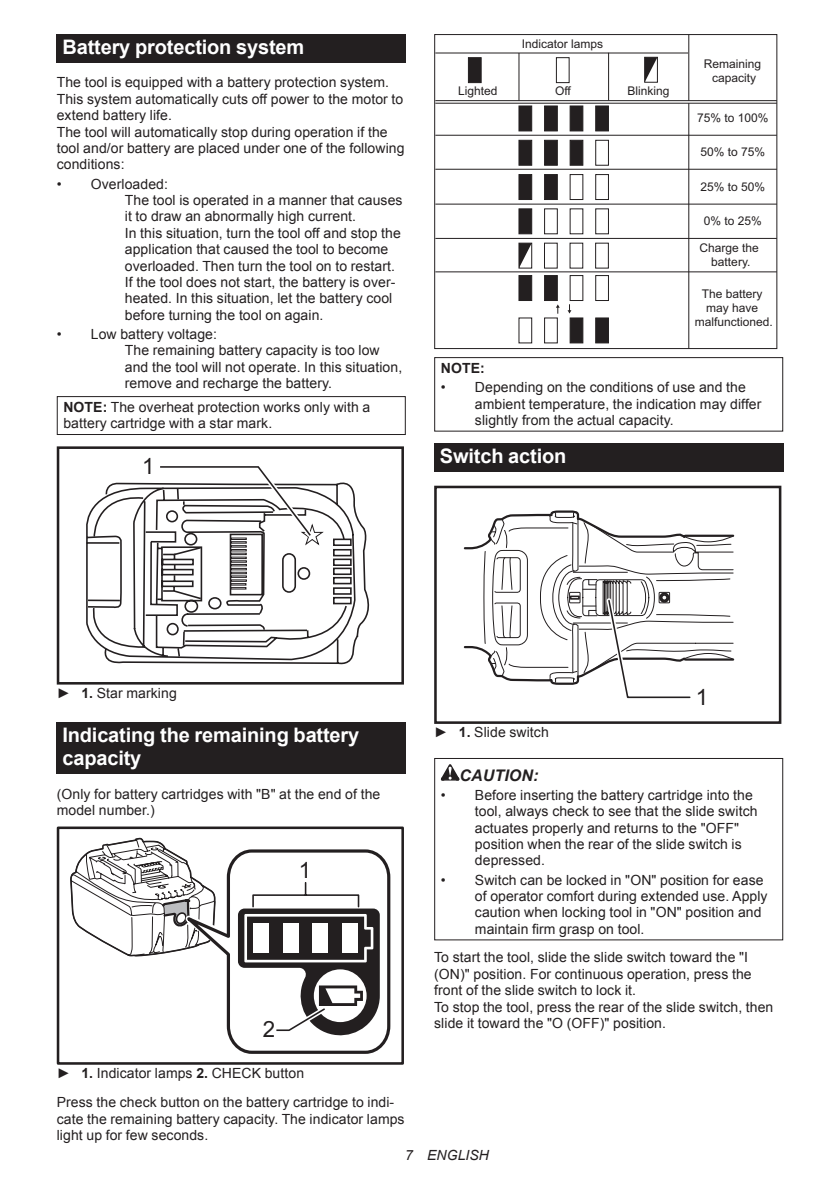
<style>
.page{position:relative;width:840px;height:1191px;background:#fff}
.page>*{position:absolute;margin:0;border:0;box-sizing:border-box;transform-origin:0 0}
.t1{font:22.4px "Arial";color:#231f20}
.t2{font:700 20px/23.4px "Arial";letter-spacing:-.01em;color:#fff}
.t3{font:italic 700 16px "Arial";letter-spacing:.005em;color:#231f20}
.t4{font:14px/16.4px "Arial";letter-spacing:.005em;color:#231f20}
.t5{font:italic 14px "Arial";letter-spacing:.005em;color:#231f20}
.t6{font:700 14px "Arial";color:#231f20}
.t7{font:12px/14px "Arial";color:#231f20;text-align:center}
.s1{font-weight:700}
</style>
<div class="page">
<div style="left:57px;top:34px;width:348px;height:29px;background:#231f20"></div>
<div style="left:57px;top:396px;width:348px;height:39px;border:1px solid #231f20"></div>
<svg style="left:86px;top:482px;width:284px;height:183px"></svg>
<div style="left:333px;top:538px;width:18px;height:8px;border:2px solid #231f20"></div>
<div style="left:333px;top:549px;width:18px;height:7px;border:2px solid #231f20"></div>
<div style="left:333px;top:558px;width:18px;height:8px;border:2px solid #231f20"></div>
<div style="left:333px;top:567px;width:18px;height:8px;border:2px solid #231f20"></div>
<div style="left:333px;top:577px;width:18px;height:7px;border:2px solid #231f20"></div>
<div style="left:333px;top:587px;width:18px;height:8px;border:2px solid #231f20"></div>
<div style="left:333px;top:597px;width:18px;height:7px;border:2px solid #231f20"></div>
<div style="left:230px;top:552px;width:16px;height:3px;border:1px solid #231f20"></div>
<div style="left:230px;top:556px;width:16px;height:3px;border:1px solid #231f20"></div>
<div style="left:230px;top:560px;width:17px;height:3px;border:1px solid #231f20"></div>
<svg style="left:230px;top:564px;width:17px;height:10px"></svg>
<div style="left:230px;top:575px;width:17px;height:3px;border:1px solid #231f20"></div>
<div style="left:230px;top:579px;width:17px;height:3px;border:1px solid #231f20"></div>
<svg style="left:230px;top:583px;width:16px;height:6px"></svg>
<div style="left:57px;top:446px;width:347px;height:238px;border:3px solid #231f20"></div>
<svg style="left:155px;top:466px;width:170px;height:85px"></svg>
<div style="left:57px;top:722px;width:348px;height:52px;background:#231f20"></div>
<div style="left:57px;top:826px;width:347px;height:238px;border:3px solid #231f20"></div>
<svg style="left:69px;top:826px;width:319px;height:238px"></svg>
<svg style="left:467px;top:56px;width:191px;height:28px"></svg>
<svg style="left:517px;top:139px;width:92px;height:205px"></svg>
<svg style="left:518px;top:105px;width:14px;height:27px"></svg>
<svg style="left:544px;top:105px;width:14px;height:27px"></svg>
<svg style="left:569px;top:105px;width:14px;height:27px"></svg>
<svg style="left:595px;top:105px;width:14px;height:27px"></svg>
<hr style="left:435px;top:271px;width:341px;height:1px;background:#231f20">
<hr style="left:435px;top:238px;width:341px;height:1px;background:#231f20">
<hr style="left:435px;top:204px;width:341px;height:1px;background:#231f20">
<hr style="left:435px;top:169px;width:341px;height:1px;background:#231f20">
<hr style="left:435px;top:135px;width:341px;height:1px;background:#231f20">
<hr style="left:435px;top:103px;width:341px;height:1px;background:#231f20">
<hr style="left:435px;top:100px;width:341px;height:1px;background:#231f20">
<hr style="left:435px;top:52px;width:252px;height:1px;background:#231f20">
<div style="left:434px;top:34px;width:342px;height:315px;border:1px solid #231f20"></div>
<hr style="left:607px;top:53px;width:1px;height:47px;background:#231f20">
<hr style="left:518px;top:53px;width:1px;height:48px;background:#231f20">
<hr style="left:688px;top:35px;width:1px;height:66px;background:#231f20">
<hr style="left:688px;top:103px;width:1px;height:245px;background:#231f20">
<div style="left:434px;top:357px;width:348px;height:74px;border:1px solid #231f20"></div>
<div style="left:434px;top:443px;width:348px;height:28px;background:#231f20"></div>
<div style="left:434px;top:486px;width:347px;height:238px;border:3px solid #231f20"></div>
<svg style="left:463px;top:510px;width:272px;height:189px"></svg>
<svg style="left:440px;top:764px;width:19px;height:16px"></svg>
<div style="left:434px;top:758px;width:348px;height:182px;border:1px solid #231f20"></div>
<h2 class="t2" style="left:62px;top:36px;width:243px">Battery protection system</h2>
<p class="t4" style="left:57px;top:74px;width:349px">The tool is equipped with a battery protection system.<br>This system automatically cuts off power to the motor to extend battery life.<br>The tool will automatically stop during operation if the tool and/or battery are placed under one of the following conditions:</p>
<p class="t4" style="left:125px;top:176px;width:279px;text-indent:-68px">• Overloaded:<br>The tool is operated in a manner that causes it to draw an abnormally high current.<br>In this situation, turn the tool off and stop the application that caused the tool to become overloaded. Then turn the tool on to restart.<br>If the tool does not start, the battery is over&shy;heated. In this situation, let the battery cool before turning the tool on again.</p>
<p class="t4" style="left:125px;top:326px;width:279px;text-indent:-68px">• Low battery voltage:<br>The remaining battery capacity is too low and the tool will not operate. In this situation, remove and recharge the battery.</p>
<p class="t4" style="left:63px;top:399px;width:308px"><span class="s1">NOTE:</span> The overheat protection works only with a battery cartridge with a star mark.</p>
<h1 class="t1" style="left:142px;top:451px;width:14px">1</h1>
<p class="t7" style="left:521px;top:37px;width:83px">Indicator lamps</p>
<p class="t7" style="left:457px;top:84px;width:41px">Lighted</p>
<p class="t7" style="left:554px;top:84px;width:17px">Off</p>
<p class="t7" style="left:627px;top:84px;width:44px">Blinking</p>
<p class="t7" style="left:703px;top:57px;width:59px">Remaining capacity</p>
<p class="t7" style="left:696px;top:111px;width:73px">75% to 100%</p>
<p class="t7" style="left:700px;top:144px;width:66px">50% to 75%</p>
<p class="t7" style="left:700px;top:180px;width:66px">25% to 50%</p>
<p class="t7" style="left:703px;top:214px;width:60px">0% to 25%</p>
<p class="t7" style="left:699px;top:240px;width:61px">Charge the battery.</p>
<p class="t7" style="left:694px;top:287px;width:80px">The battery may have malfunctioned.</p>
<p class="t6" style="left:440px;top:359px;width:45px">NOTE:</p>
<p class="t4" style="left:474px;top:379px;width:288px;text-indent:-34px">• Depending on the conditions of use and the ambient temperature, the indication may differ slightly from the actual capacity.</p>
<h2 class="t2" style="left:439px;top:445px;width:128px">Switch action</h2>
<p class="t4" style="left:57px;top:685px;width:121px">► <span class="s1">1.</span> Star marking</p>
<h2 class="t2" style="left:62px;top:724px;width:298px">Indicating the remaining battery capacity</h2>
<p class="t4" style="left:57px;top:786px;width:325px">(Only for battery cartridges with "B" at the end of the model number.)</p>
<h1 class="t1" style="left:298px;top:855px;width:14px">1</h1>
<h1 class="t1" style="left:263px;top:1014px;width:14px">2</h1>
<p class="t4" style="left:57px;top:1059px;width:339px;line-height:28.8px">► <span class="s1">1.</span> Indicator lamps <span class="s1">2.</span> CHECK button<br>Press the check button on the battery cartridge to indi-</p>
<p class="t4" style="left:57px;top:1110px;width:349px">cate the remaining battery capacity. The indicator lamps light up for few seconds.</p>
<h1 class="t1" style="left:695px;top:683px;width:14px">1</h1>
<p class="t4" style="left:434px;top:724px;width:116px">► <span class="s1">1.</span> Slide switch</p>
<p class="t3" style="left:459px;top:764px;width:80px">CAUTION:</p>
<p class="t4" style="left:474px;top:787px;width:284px;text-indent:-34px">• Before inserting the battery cartridge into the tool, always check to see that the slide switch actuates properly and returns to the "OFF" position when the rear of the slide switch is depressed.</p>
<p class="t4" style="left:474px;top:871px;width:294px;text-indent:-34px">• Switch can be locked in "ON" position for ease of operator comfort during extended use. Apply caution when locking tool in "ON" position and maintain firm grasp on tool.</p>
<p class="t4" style="left:434px;top:949px;width:340px">To start the tool, slide the slide switch toward the "I (ON)" position. For continuous operation, press the front of the slide switch to lock it.<br>To stop the tool, press the rear of the slide switch, then slide it toward the "O (OFF)" position.</p>
<p class="t5" style="left:405px;top:1146px;width:85px">7 ENGLISH</p>
</div>
